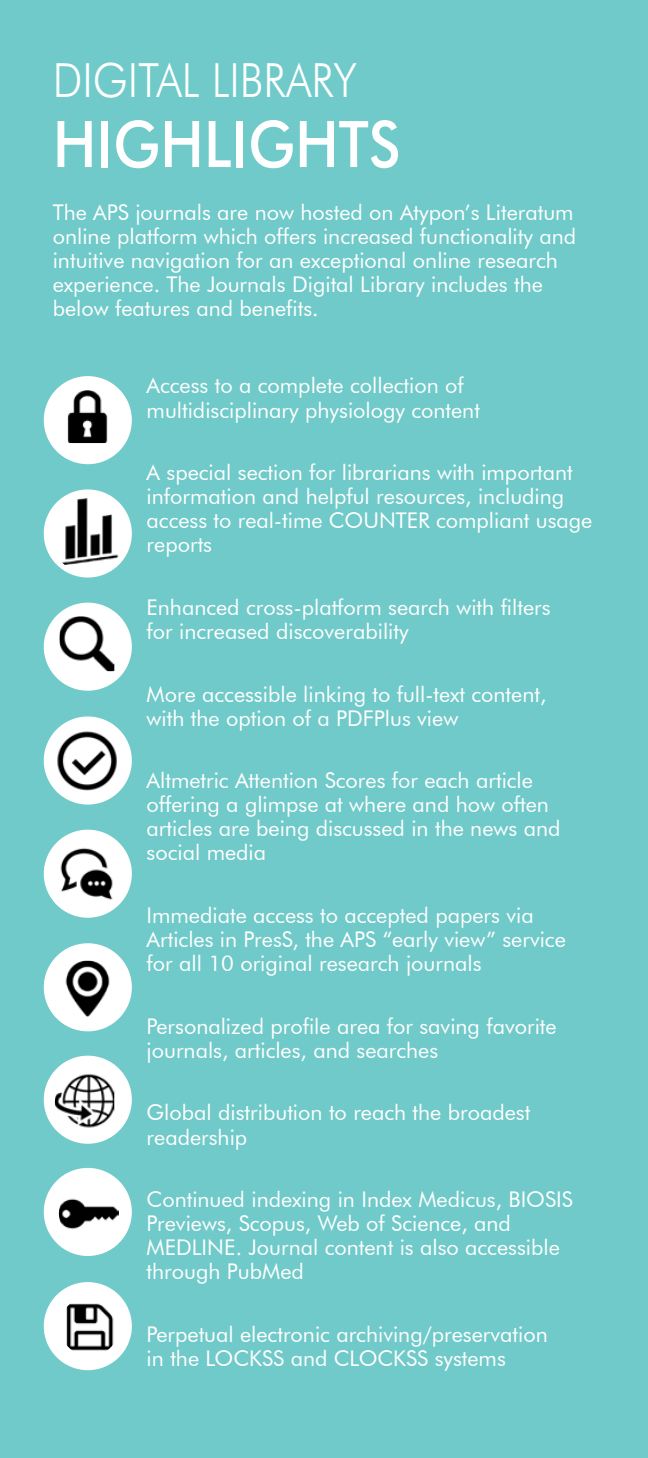
<style>
.page{position:relative;width:648px;height:1458px;background:#70cac9}
.page>*{position:absolute;margin:0;border:0;box-sizing:border-box;transform-origin:0 0}
.t1{font:500 64.35px "Futura BT";color:#fff;scale:.91 1}
.t2{font:300 47.02px "Futura BT";color:#fff;scale:.91 1}
.t3{font:21.6px/24.1px "Futura BT";color:#fff}
</style>
<div class="page">
<div style="left:44px;top:376px;width:88px;height:88px;background:#fff;border-radius:50%"></div>
<img style="left:67px;top:390px;width:41px;height:53px">
<div style="left:44px;top:489px;width:88px;height:89px;background:#fff;border-radius:50%"></div>
<div style="left:44px;top:603px;width:88px;height:88px;background:#fff;border-radius:50%"></div>
<div style="left:44px;top:716px;width:88px;height:89px;background:#fff;border-radius:50%"></div>
<div style="left:44px;top:830px;width:88px;height:88px;background:#fff;border-radius:50%"></div>
<div style="left:44px;top:943px;width:88px;height:88px;background:#fff;border-radius:50%"></div>
<div style="left:44px;top:1056px;width:88px;height:88px;background:#fff;border-radius:50%"></div>
<div style="left:44px;top:1168px;width:88px;height:88px;background:#fff;border-radius:50%"></div>
<div style="left:44px;top:1282px;width:88px;height:88px;background:#fff;border-radius:50%"></div>
<img style="left:55px;top:843px;width:58px;height:62px">
<img style="left:60px;top:1296px;width:60px;height:60px;border-radius:30px">
<img style="left:59px;top:1183px;width:60px;height:60px;border-radius:30px">
<img style="left:60px;top:616px;width:54px;height:55px">
<img style="left:48px;top:489px;width:83px;height:84px;border-radius:42px">
<img style="left:65px;top:961px;width:45px;height:55px">
<img style="left:55px;top:729px;width:62px;height:63px">
<img style="left:55px;top:1074px;width:59px;height:56px">
<h2 class="t2" style="left:53px;top:52px;width:336px">DIGITAL LIBRARY</h2>
<h1 class="t1" style="left:53px;top:105px;width:384px">HIGHLIGHTS</h1>
<p class="t3" style="left:53px;top:200px;width:525px">The APS journals are now hosted on Atypon’s Literatum online platform which offers increased functionality and intuitive navigation for an exceptional online research experience. The Journals Digital Library includes the below features and benefits.</p>
<p class="t3" style="left:147px;top:374px;width:335px">Access to a complete collection of multidisciplinary physiology content</p>
<p class="t3" style="left:147px;top:460px;width:447px">A special section for librarians with important information and helpful resources, including access to real-time COUNTER compliant usage reports</p>
<p class="t3" style="left:147px;top:595px;width:405px">Enhanced cross-platform search with filters for increased discoverability</p>
<p class="t3" style="left:147px;top:682px;width:401px">More accessible linking to full-text content, with the option of a PDFPlus view</p>
<p class="t3" style="left:147px;top:768px;width:415px">Altmetric Attention Scores for each article offering a glimpse at where and how often articles are being discussed in the news and social media</p>
<p class="t3" style="left:147px;top:903px;width:421px">Immediate access to accepted papers via<br>Articles in PresS, the APS “early view” service for all 10 original research journals</p>
<p class="t3" style="left:147px;top:1014px;width:412px">Personalized profile area for saving favorite journals, articles, and searches</p>
<p class="t3" style="left:147px;top:1101px;width:385px">Global distribution to reach the broadest readership</p>
<p class="t3" style="left:147px;top:1187px;width:428px">Continued indexing in Index Medicus, BIOSIS Previews, Scopus, Web of Science, and MEDLINE. Journal content is also accessible through PubMed</p>
<p class="t3" style="left:147px;top:1322px;width:403px">Perpetual electronic archiving/preservation in the LOCKSS and CLOCKSS systems</p>
</div>
